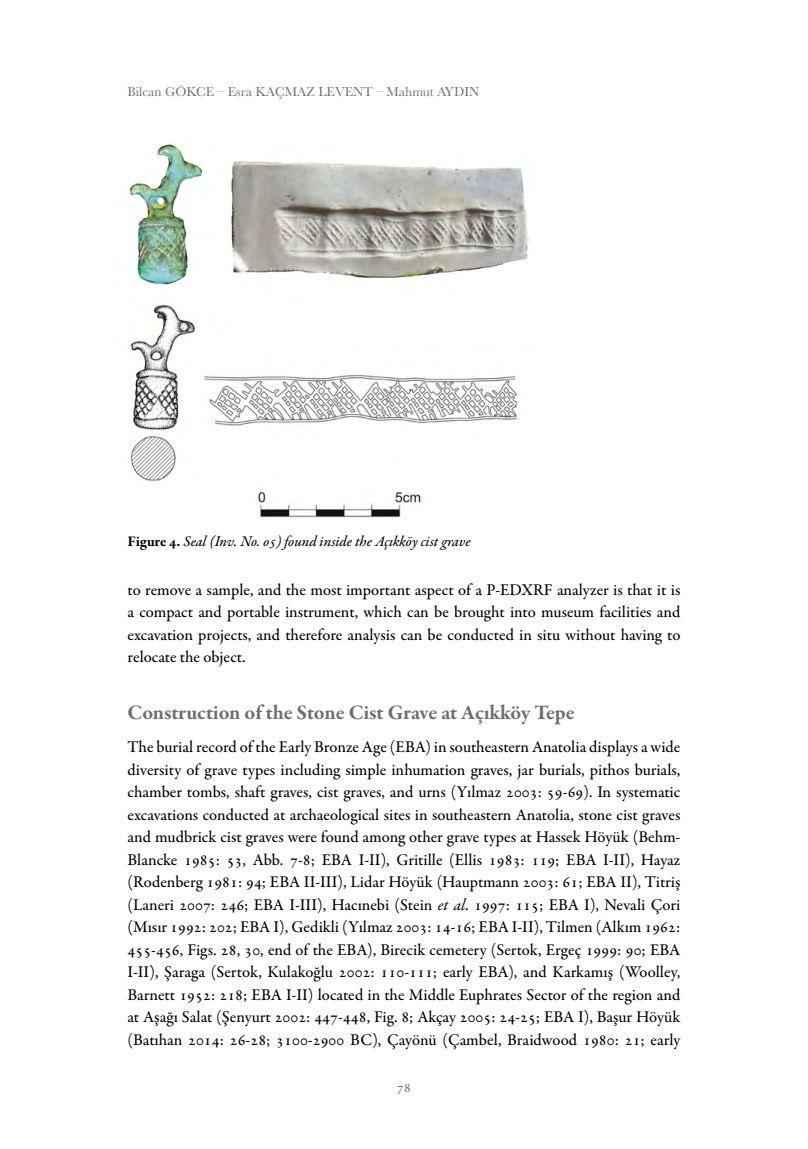
<style>
.page{position:relative;width:808px;height:1149px;background:#fff}
.page>*{position:absolute;margin:0;border:0;box-sizing:border-box;transform-origin:0 0}
.t1{font:700 21px "Garamond Premr Pro";letter-spacing:-.01em;color:#6d6e71}
.t2{font:500 16.5px/22.5px "Garamond Premr Pro";color:#000;text-align:justify}
.t3{font:15px "Garamond Premr Pro Med It";letter-spacing:-.005em;color:#000}
.t4{font:13.5px "Baskerville";color:#6d6e71}
.t5{font:13.5px "Minion Pro";color:#6d6e71}
.s1{font-family:"Garamond Premr Pro";font-weight:700}
.s2{font-weight:400;font-style:italic}
</style>
<div class="page">
<img style="left:128px;top:143px;width:401px;height:375px">
<p class="t4" style="left:128px;top:83px;width:353px">Bilcan GÖKCE – Esra KAÇMAZ LEVENT – Mahmut AYDIN</p>
<p class="t3" style="left:128px;top:531px;width:344px"><span class="s1">Figure 4.</span> Seal (Inv. No. 05) found inside the Açıkköy cist grave</p>
<p class="t2" style="left:128px;top:578px;width:554px">to remove a sample, and the most important aspect of a P-EDXRF analyzer is that it is a compact and portable instrument, which can be brought into museum facilities and excavation projects, and therefore analysis can be conducted in situ without having to relocate the object.</p>
<p class="t1" style="left:128px;top:699px;width:449px">Construction of the Stone Cist Grave at Açıkköy Tepe</p>
<p class="t2" style="left:127px;top:735px;width:554px">The burial record of the Early Bronze Age (EBA) in southeastern Anatolia displays a wide diversity of grave types including simple inhumation graves, jar burials, pithos burials, chamber tombs, shaft graves, cist graves, and urns (Yılmaz 2003: 59-69). In systematic excavations conducted at archaeological sites in southeastern Anatolia, stone cist graves and mudbrick cist graves were found among other grave types at Hassek Höyük (Behm-Blancke 1985: 53, Abb. 7-8; EBA I-II), Gritille (Ellis 1983: 119; EBA I-II), Hayaz (Rodenberg 1981: 94; EBA II-III), Lidar Höyük (Hauptmann 2003: 61; EBA II), Titriş (Laneri 2007: 246; EBA I-III), Hacınebi (Stein <span class="s2">et al</span>. 1997: 115; EBA I), Nevali Çori (Mısır 1992: 202; EBA I), Gedikli (Yılmaz 2003: 14-16; EBA I-II), Tilmen (Alkım 1962:<br>455-456, Figs. 28, 30, end of the EBA), Birecik cemetery (Sertok, Ergeç 1999: 90; EBA I-II), Şaraga (Sertok, Kulakoğlu 2002: 110-111; early EBA), and Karkamış (Woolley, Barnett 1952: 218; EBA I-II) located in the Middle Euphrates Sector of the region and at Aşağı Salat (Şenyurt 2002: 447-448, Fig. 8; Akçay 2005: 24-25; EBA I), Başur Höyük (Batıhan 2014: 26-28; 3100-2900 BC), Çayönü (Çambel, Braidwood 1980: 21; early</p>
<p class="t5" style="left:397px;top:1078px;width:15px">78</p>
</div>
